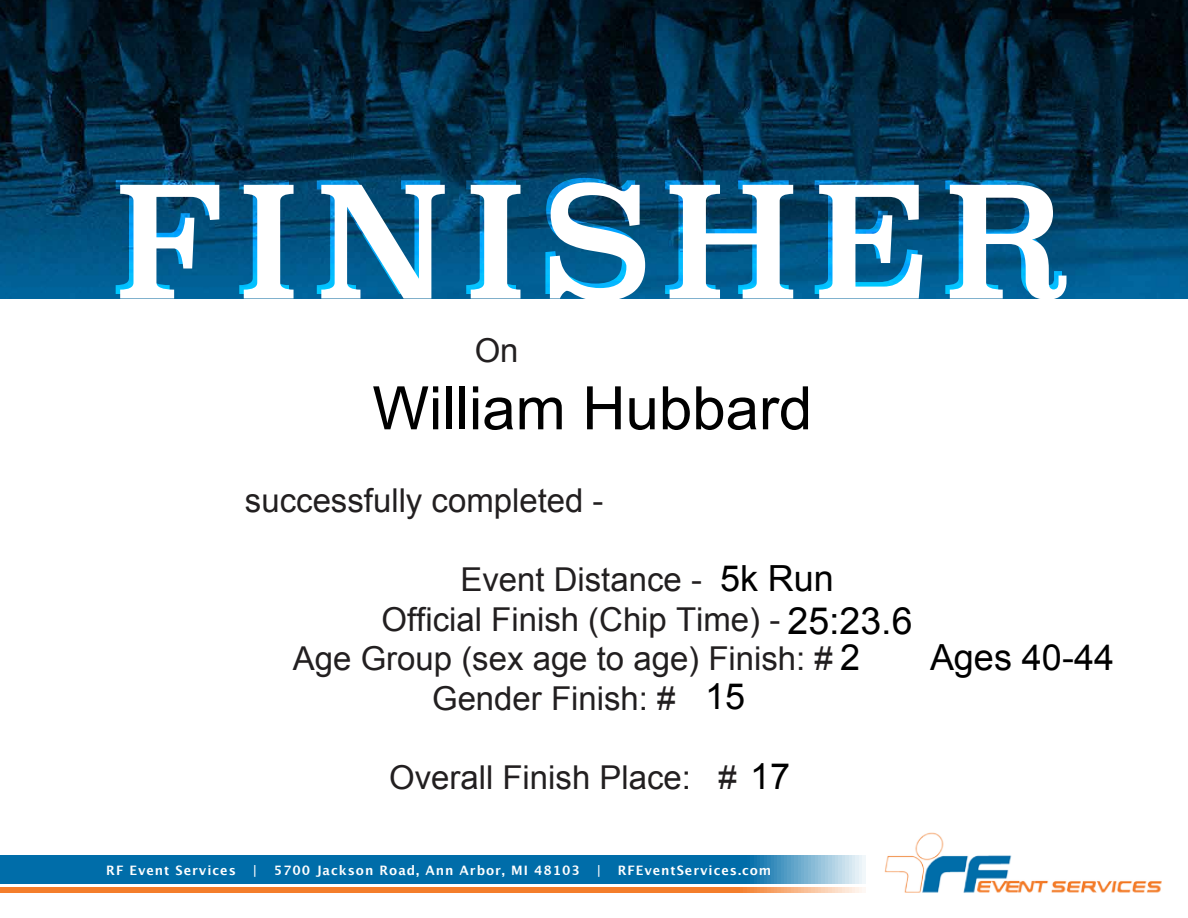
<style>
.page{position:relative;width:1188px;height:918px;background:#fff}
.page>*{position:absolute;margin:0;border:0;box-sizing:border-box;transform-origin:0 0}
.t1{font:153px "Superclarendon";letter-spacing:.1em;color:#fff}
.t2{font:60px "Arial";color:#000}
.t3{font:37.5px "Arial";color:#000}
.t4{font:36px "Arial";color:#000}
.t5{font:32.85px "Arial";color:#221f20}
.t6{font:700 13.05px "Lucida Grande";letter-spacing:.075em;color:#fff}
.s1{font-size:36px;color:#000}
</style>
<div class="page">
<img style="left:0;top:0;width:1188px;height:298px">
<img style="left:884px;top:832px;width:278px;height:61px">
<svg style="left:0;top:856px;width:865px;height:27px;background:#1076ae"></svg>
<svg style="left:0;top:887px;width:865px;height:5px;background:#f48739"></svg>
<h1 class="t1" style="left:110px;top:135px;width:957px">FINISHER</h1>
<p class="t5" style="left:475px;top:328px;width:45px">On</p>
<h2 class="t2" style="left:372px;top:375px;width:441px">William Hubbard</h2>
<p class="t5" style="left:245px;top:479px;width:360px">successfully completed -</p>
<p class="t4" style="left:720px;top:558px;width:116px">5k Run</p>
<p class="t5" style="left:460px;top:558px;width:243px">Event Distance -</p>
<p class="t5" style="left:382px;top:598px;width:400px">Official Finish (Chip Time) -</p>
<p class="t5" style="left:293px;top:637px;width:569px">Age Group (sex age to age) Finish: # <span class="s1">2</span></p>
<p class="t5" style="left:432px;top:677px;width:245px">Gender Finish: #</p>
<p class="t3" style="left:788px;top:600px;width:127px">25:23.6</p>
<p class="t4" style="left:705px;top:677px;width:42px">15</p>
<p class="t4" style="left:930px;top:638px;width:186px">Ages 40-44</p>
<p class="t5" style="left:389px;top:756px;width:402px">Overall Finish Place: # <span class="s1">17</span></p>
<p class="t6" style="left:106px;top:860px;width:131px">RF Event Services</p>
<p class="t6" style="left:252px;top:860px;width:6px">|</p>
<p class="t6" style="left:274px;top:860px;width:308px">5700 Jackson Road, Ann Arbor, MI 48103</p>
<p class="t6" style="left:596px;top:860px;width:6px">|</p>
<p class="t6" style="left:618px;top:860px;width:155px">RFEventServices.com</p>
</div>
